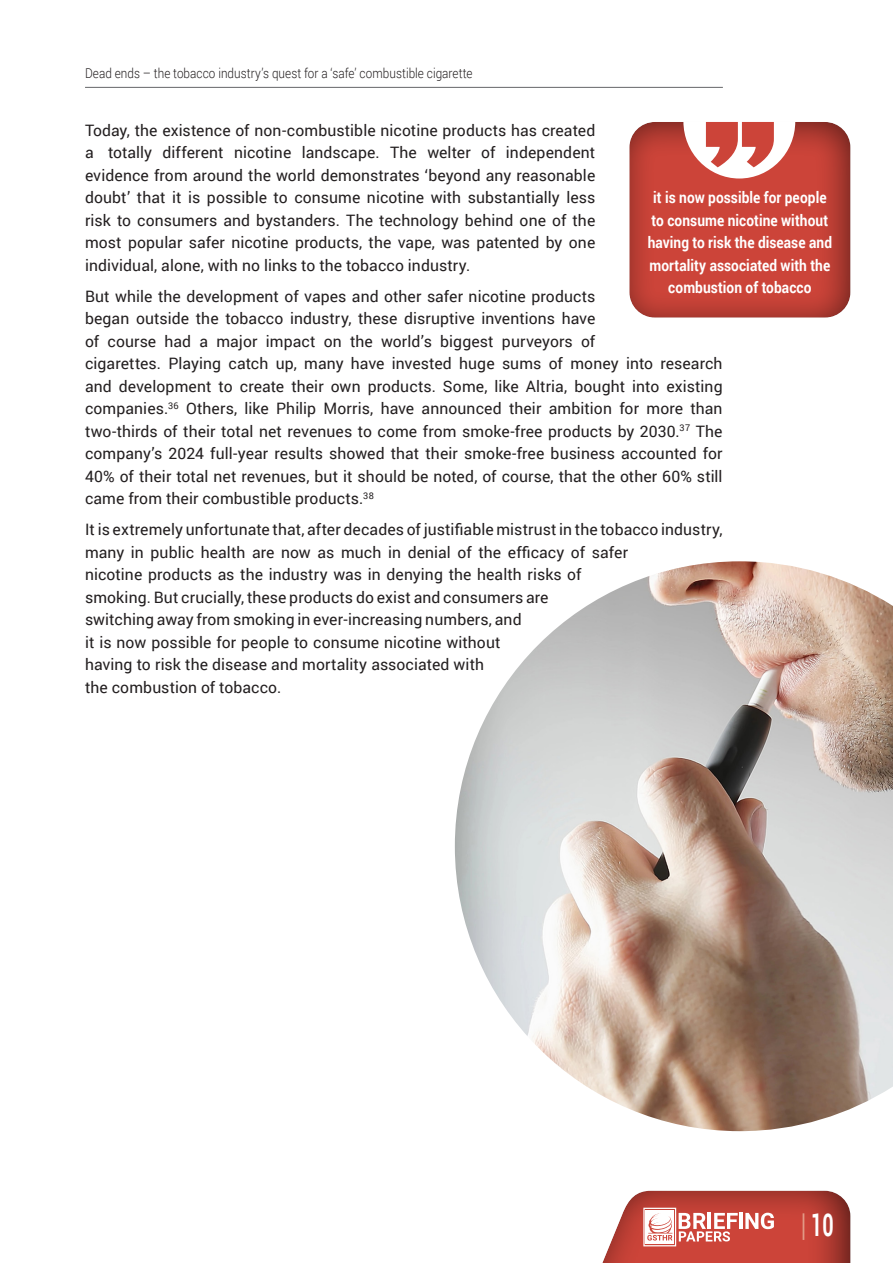
<style>
.page{position:relative;width:893px;height:1263px;background:#fff}
.page>*{position:absolute;margin:0;border:0;box-sizing:border-box;transform-origin:0 0}
.t1{font:700 31.5px "Roboto";color:#fff;scale:.62 1}
.t2{font:15.75px/22.5px "Roboto";letter-spacing:.005em;color:#231f20;text-align:justify}
.t3{font:700 15.75px/22.5px "Roboto";letter-spacing:.005em;color:#fff;text-align:center;scale:.87 1}
.t4{font:300 13.5px "Roboto";letter-spacing:.005em;color:#231f20;scale:.87 1}
.s1{color:#e29a86}
</style>
<div class="page">
<div style="left:569px;top:1184px;width:282px;height:79px;background:#231f20;opacity:.8"></div>
<svg style="left:572px;top:1191px;width:278px;height:72px"></svg>
<hr style="left:85px;top:87px;width:638px;height:1px;background:#6c6d70">
<img style="left:455px;top:561px;width:438px;height:570px">
<div style="left:626px;top:115px;width:225px;height:203px;background:#231f20;opacity:.6"></div>
<svg style="left:683px;top:121px;width:112px;height:57px"></svg>
<p class="t4" style="left:85px;top:64px;width:447px">Dead ends – the tobacco industry’s quest for a ‘safe’ combustible cigarette</p>
<p class="t2" style="left:85px;top:118px;width:512px">Today, the existence of non-combustible nicotine products has created a totally different nicotine landscape. The welter of independent evidence from around the world demonstrates ‘beyond any reasonable doubt’ that it is possible to consume nicotine with substantially less risk to consumers and bystanders. The technology behind one of the most popular safer nicotine products, the vape, was patented by one individual, alone, with no links to the tobacco industry.</p>
<p class="t2" style="left:85px;top:284px;width:512px">But while the development of vapes and other safer nicotine products began outside the tobacco industry, these disruptive inventions have of course had a major impact on the world’s biggest purveyors of</p>
<p class="t2" style="left:85px;top:352px;width:639px">cigarettes. Playing catch up, many have invested huge sums of money into research and development to create their own products. Some, like Altria, bought into existing companies.<sup>36</sup> Others, like Philip Morris, have announced their ambition for more than two-thirds of their total net revenues to come from smoke-free products by 2030.<sup>37</sup> The company’s 2024 full-year results showed that their smoke-free business accounted for 40% of their total net revenues, but it should be noted, of course, that the other 60% still came from their combustible products.<sup>38</sup></p>
<p class="t2" style="left:85px;top:518px;width:639px;text-align:left">It is extremely unfortunate that, after decades of justifiable mistrust in the tobacco industry, many in public health are now as much in denial of the efficacy of safer<br>nicotine products as the industry was in denying the health risks of<br>smoking. But crucially, these products do exist and consumers are<br>switching away from smoking in ever-increasing numbers, and<br>it is now possible for people to consume nicotine without<br>having to risk the disease and mortality associated with<br>the combustion of tobacco.</p>
<p class="t3" style="left:648px;top:186px;width:213px">it is now possible for people to consume nicotine without having to risk the disease and mortality associated with the combustion of tobacco</p>
<h1 class="t1" style="left:801px;top:1202px;width:54px"><span class="s1">|</span> 10</h1>
</div>
